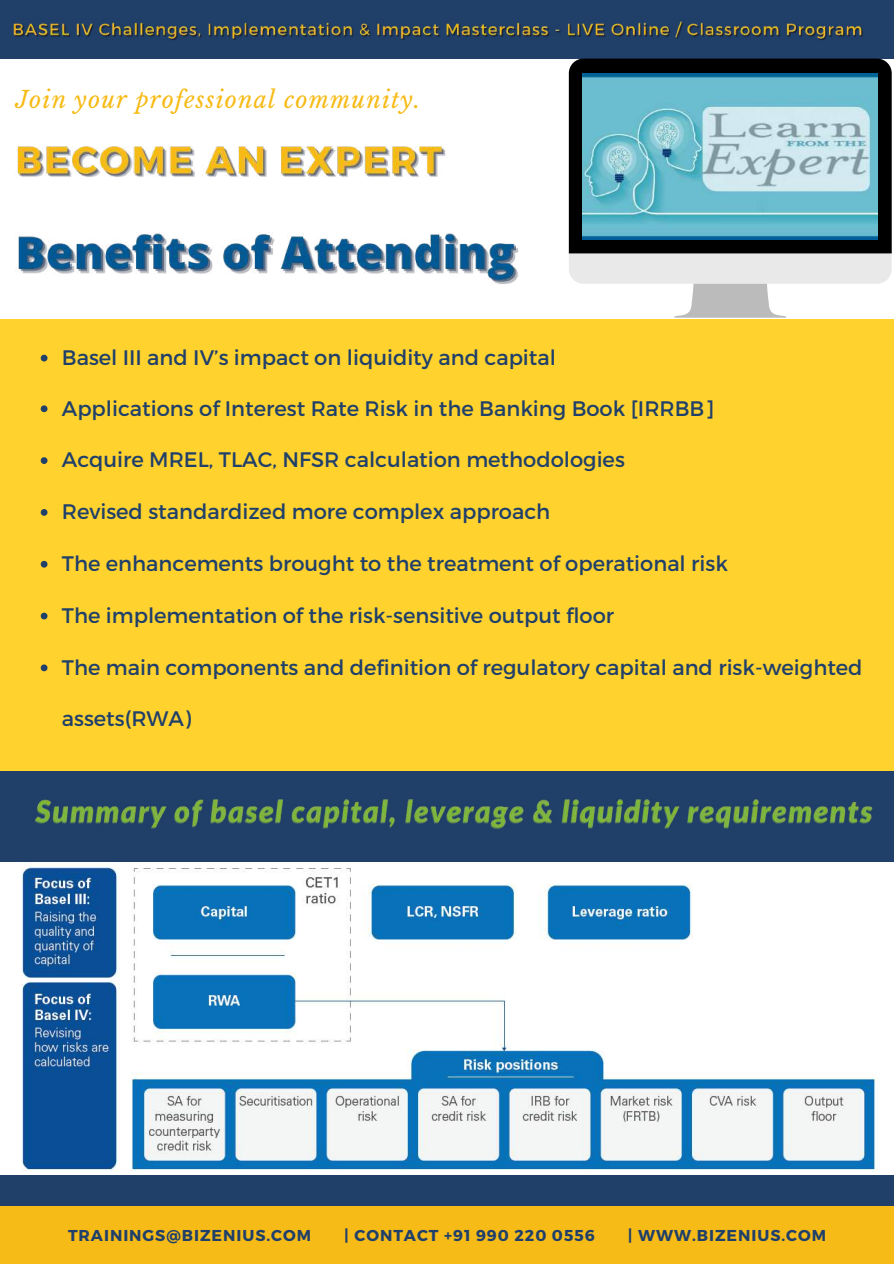
<style>
.page{position:relative;width:894px;height:1264px;background:#fff}
.page>*{position:absolute;margin:0;border:0;box-sizing:border-box;transform-origin:0 0}
.t1{font:italic 23.25px "Libre Baskerville";letter-spacing:.05em;color:#f7bb17}
.t2{font:21px "Montserrat";color:#20406a}
.t3{font:700 15.75px "Montserrat";letter-spacing:.06em;color:#20406a}
</style>
<div class="page">
<div style="left:0;top:755px;width:893px;height:450px;background:#20406a"></div>
<div style="left:0;top:1206px;width:893px;height:57px;background:#f7bb17"></div>
<div style="left:0;top:320px;width:893px;height:450px;background:#ffd22e"></div>
<div style="left:0;top:0;width:893px;height:59px;background:#20406a"></div>
<svg style="left:568px;top:59px;width:323px;height:195px;fill:#000"></svg>
<svg style="left:569px;top:254px;width:322px;height:64px"></svg>
<img style="left:582px;top:74px;width:295px;height:166px">
<svg style="left:41px;top:355px;width:6px;height:6px"></svg>
<svg style="left:41px;top:405px;width:6px;height:7px"></svg>
<svg style="left:41px;top:457px;width:6px;height:7px"></svg>
<svg style="left:41px;top:509px;width:6px;height:7px"></svg>
<svg style="left:41px;top:561px;width:6px;height:6px"></svg>
<svg style="left:41px;top:612px;width:6px;height:7px"></svg>
<svg style="left:41px;top:664px;width:6px;height:7px"></svg>
<img style="left:0;top:862px;width:893px;height:312px">
<img style="left:17px;top:232px;width:501px;height:52px">
<img style="left:17px;top:146px;width:429px;height:31px">
<img style="left:13px;top:21px;width:850px;height:19px">
<img style="left:35px;top:799px;width:838px;height:30px">
<p class="t1" style="left:16px;top:85px;width:406px">Join your professional community.</p>
<p class="t2" style="left:62px;top:344px;width:495px">Basel III and IV’s impact on liquidity and capital</p>
<p class="t2" style="left:62px;top:394px;width:653px">Applications of Interest Rate Risk in the Banking Book [IRRBB]</p>
<p class="t2" style="left:62px;top:446px;width:564px">Acquire MREL, TLAC, NFSR calculation methodologies</p>
<p class="t2" style="left:62px;top:498px;width:490px">Revised standardized more complex approach</p>
<p class="t2" style="left:62px;top:550px;width:667px">The enhancements brought to the treatment of operational risk</p>
<p class="t2" style="left:62px;top:601px;width:553px">The implementation of the risk-sensitive output floor</p>
<p class="t2" style="left:62px;top:653px;width:802px">The main components and definition of regulatory capital and risk-weighted</p>
<p class="t2" style="left:62px;top:705px;width:131px">assets(RWA)</p>
<p class="t3" style="left:68px;top:1225px;width:244px">TRAININGS@BIZENIUS.COM</p>
<p class="t3" style="left:344px;top:1225px;width:252px">| CONTACT +91 990 220 0556</p>
<p class="t3" style="left:627px;top:1225px;width:200px">| WWW.BIZENIUS.COM</p>
</div>
